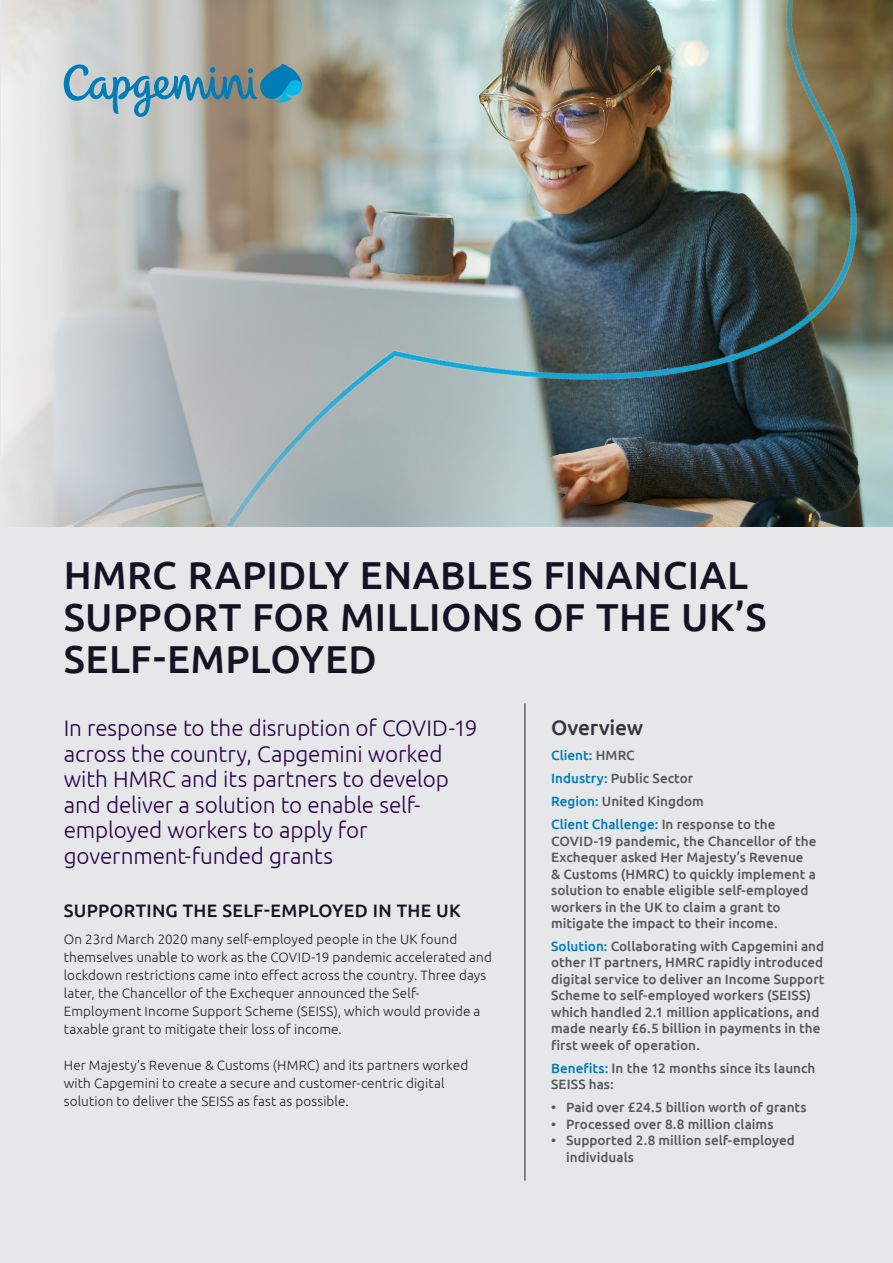
<style>
.page{position:relative;width:893px;height:1263px;background:#e6e7e9}
.page>*{position:absolute;margin:0;border:0;box-sizing:border-box;transform-origin:0 0}
.title_3{font:500 39px/42px "Ubuntu";letter-spacing:.01em;color:#121423}
.t1{font:300 22.5px/25.5px "Ubuntu";letter-spacing:-.005em;color:#2a004a}
.sidebar-title{font:500 21px "Ubuntu";letter-spacing:-.015em;color:#363441}
.head1{font:500 18px "Ubuntu";letter-spacing:.015em;color:#121423}
.sidebar-text{font:500 13.5px/16.5px "Ubuntu";color:#57585a}
.t2{font:300 13.5px/18px "Ubuntu";letter-spacing:.01em;color:#231f20}
.sidebar-text-2{font:500 13.5px "Ubuntu";color:#007cb6}
.s1{color:#57585a}
.s2{color:#007cb6}
</style>
<div class="page">
<img style="left:1px;top:0;width:39px;height:526px">
<hr style="left:525px;top:703px;width:1px;height:477px;background:#231f20">
<img style="left:40px;top:0;width:853px;height:527px">
<svg style="left:64px;top:64px;width:238px;height:53px;background:#84a4ae"></svg>
<p class="title_3" style="left:64px;top:553px;width:704px">HMRC RAPIDLY ENABLES FINANCIAL<br>SUPPORT FOR MILLIONS OF THE UK’S<br>SELF-EMPLOYED</p>
<p class="t1" style="left:64px;top:715px;width:415px">In response to the disruption of COVID-19 across the country, Capgemini worked with HMRC and its partners to develop and deliver a solution to enable self&shy;employed workers to apply for government-funded grants</p>
<p class="head1" style="left:64px;top:899px;width:399px">SUPPORTING THE SELF-EMPLOYED IN THE UK</p>
<p class="t2" style="left:64px;top:930px;width:430px">On 23rd March 2020 many self-employed people in the UK found themselves unable to work as the COVID-19 pandemic accelerated and lockdown restrictions came into effect across the country. Three days later, the Chancellor of the Exchequer announced the Self-Employment Income Support Scheme (SEISS), which would provide a taxable grant to mitigate their loss of income.</p>
<p class="t2" style="left:64px;top:1056px;width:406px">Her Majesty’s Revenue &amp; Customs (HMRC) and its partners worked with Capgemini to create a secure and customer-centric digital solution to deliver the SEISS as fast as possible.</p>
<p class="sidebar-title" style="left:551px;top:714px;width:93px">Overview</p>
<p class="sidebar-text-2" style="left:551px;top:747px;width:85px">Client: <span class="s1">HMRC</span></p>
<p class="sidebar-text" style="left:551px;top:770px;width:144px"><span class="s2">Industry:</span> Public Sector</p>
<p class="sidebar-text" style="left:551px;top:793px;width:154px"><span class="s2">Region:</span> United Kingdom</p>
<p class="sidebar-text" style="left:551px;top:815px;width:267px"><span class="s2">Client Challenge:</span> In response to the COVID-19 pandemic, the Chancellor of the Exchequer asked Her Majesty’s Revenue<br>&amp; Customs (HMRC) to quickly implement a solution to enable eligible self-employed workers in the UK to claim a grant to mitigate the impact to their income.</p>
<p class="sidebar-text" style="left:551px;top:937px;width:275px"><span class="s2">Solution:</span> Collaborating with Capgemini and other IT partners, HMRC rapidly introduced digital service to deliver an Income Support Scheme to self-employed workers (SEISS) which handled 2.1 million applications, and made nearly £6.5 billion in payments in the first week of operation.</p>
<p class="sidebar-text" style="left:551px;top:1059px;width:266px"><span class="s2">Benefits:</span> In the 12 months since its launch<br>SEISS has:</p>
<p class="sidebar-text" style="left:551px;top:1099px;width:257px">• Paid over £24.5 billion worth of grants</p>
<p class="sidebar-text" style="left:551px;top:1115px;width:224px">• Processed over 8.8 million claims</p>
<p class="sidebar-text" style="left:566px;top:1132px;width:230px;text-indent:-15px">• Supported 2.8 million self-employed individuals</p>
</div>
